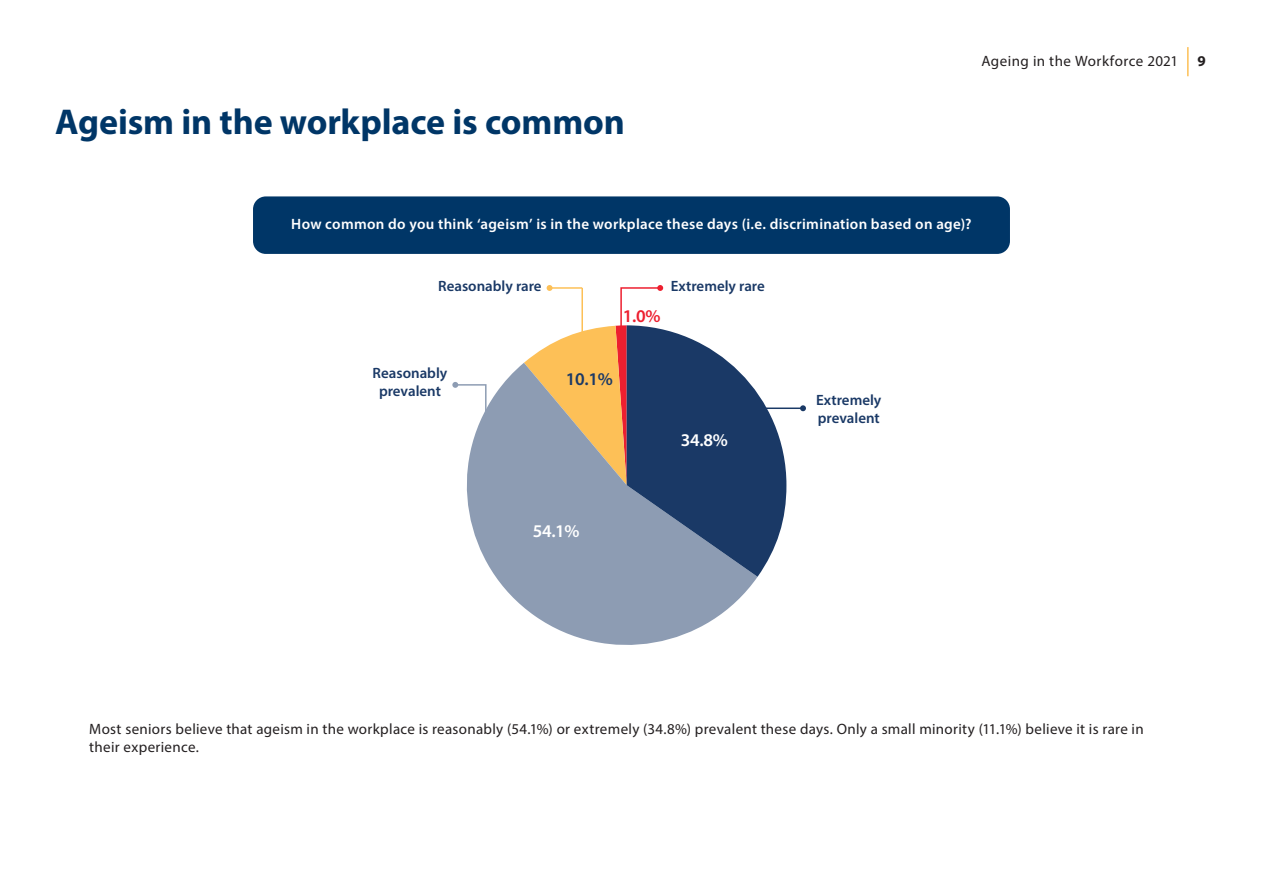
<style>
.page{position:relative;width:1263px;height:893px;background:#fff}
.page>*{position:absolute;margin:0;border:0;box-sizing:border-box;transform-origin:0 0}
.H1_-_Blue{font:700 36px "Myriad Pro";letter-spacing:-.005em;color:#003667}
.t1{font:600 18px "Myriad Pro";color:#fff}
.t2{font:600 18px "Myriad Pro";color:#1a3966}
.t3{font:600 18px "Myriad Pro";color:#ed1f2f}
.Body{font:15px/18px "Myriad Pro";letter-spacing:.02em;color:#231f20}
.Chart_Title{font:600 15px "Myriad Pro";letter-spacing:.02em;color:#fff}
.t4{font:600 15px/18px "Myriad Pro";color:#1a3966}
.t5{font:700 15px "Myriad Pro";color:#231f20}
</style>
<div class="page">
<svg style="left:1187px;top:47px;width:1px;height:29px"></svg>
<div style="left:253px;top:196px;width:757px;height:58px;background:#003667;border-radius:13px"></div>
<svg style="left:466px;top:363px;width:291px;height:282px;fill:#8d9cb3"></svg>
<hr style="left:738px;top:407px;width:65px;height:2px;background:#1a3966">
<svg style="left:524px;top:285px;width:262px;height:292px"></svg>
<svg style="left:800px;top:405px;width:6px;height:6px"></svg>
<svg style="left:452px;top:382px;width:35px;height:78px"></svg>
<p class="H1_-_Blue" style="left:55px;top:99px;width:571px">Ageism in the workplace is common</p>
<p class="Body" style="left:981px;top:51px;width:198px">Ageing in the Workforce 2021</p>
<p class="t5" style="left:1197px;top:51px;width:10px">9</p>
<p class="Chart_Title" style="left:291px;top:214px;width:682px">How common do you think ‘ageism’ is in the workplace these days (i.e. discrimination based on age)?</p>
<p class="t4" style="left:438px;top:277px;width:105px">Reasonably rare</p>
<p class="t4" style="left:671px;top:277px;width:95px">Extremely rare</p>
<p class="t4" style="left:373px;top:363px;width:76px;text-align:center">Reasonably prevalent</p>
<p class="t3" style="left:623px;top:305px;width:39px">1.0%</p>
<p class="t2" style="left:566px;top:367px;width:48px">10.1%</p>
<p class="t1" style="left:681px;top:428px;width:48px">34.8%</p>
<p class="t4" style="left:816px;top:390px;width:67px">Extremely prevalent</p>
<p class="t1" style="left:533px;top:519px;width:48px">54.1%</p>
<p class="Body" style="left:89px;top:719px;width:1056px">Most seniors believe that ageism in the workplace is reasonably (54.1%) or extremely (34.8%) prevalent these days. Only a small minority (11.1%) believe it is rare in their experience.</p>
</div>
